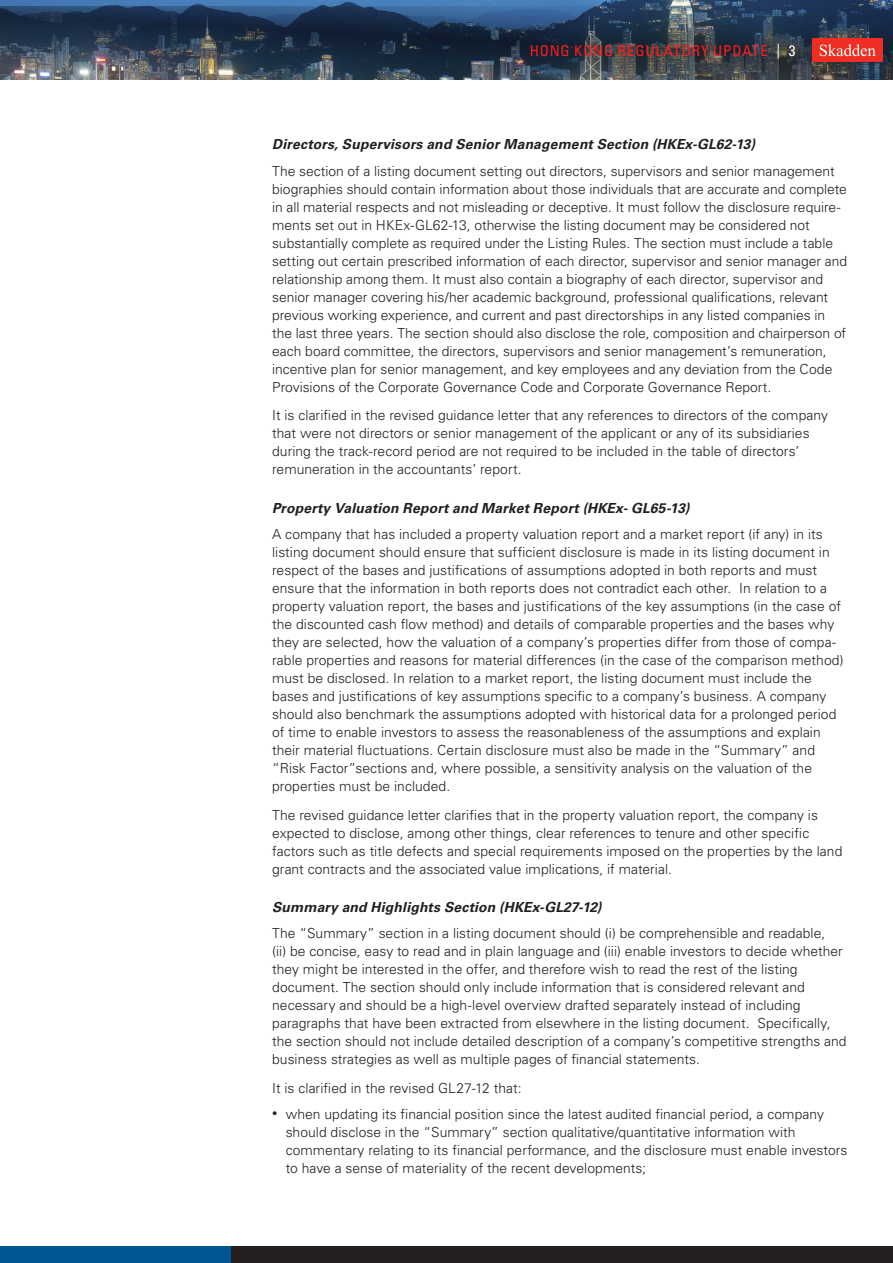
<style>
.page{position:relative;width:893px;height:1263px;background:#fff}
.page>*{position:absolute;margin:0;border:0;box-sizing:border-box;transform-origin:0 0}
.t1{font:condensed 15px "Univers LT Std";letter-spacing:.05em;color:#ff1c1e}
.t2{font:condensed 15px "Univers LT Std";color:#fff}
.t3{font:300 13.8px/18px "Univers LT Std";color:#231f20}
.t4{font:italic 700 13.8px "Univers LT Std";letter-spacing:.015em;color:#231f20}
.s1{font-size:10.5px}
</style>
<div class="page">
<img style="left:0;top:0;width:893px;height:6px">
<img style="left:0;top:6px;width:893px;height:74px">
<div style="left:0;top:1246px;width:893px;height:17px;background:#231f20"></div>
<div style="left:0;top:1246px;width:230px;height:17px;background:#005690"></div>
<div style="left:812px;top:38px;width:71px;height:24px;background:#ee2e22"></div>
<svg style="left:820px;top:44px;width:56px;height:12px"></svg>
<p class="t1" style="left:530px;top:41px;width:21px">HONG</p>
<p class="t1" style="left:574px;top:41px;width:20px">KONG</p>
<p class="t1" style="left:618px;top:41px;width:20px">REGULATORY</p>
<p class="t1" style="left:713px;top:41px;width:20px">UPDATE</p>
<p class="t2" style="left:777px;top:41px;width:20px">| 3</p>
<p class="t4" style="left:272px;top:137px;width:484px">Directors, Supervisors and Senior Management Section (HKEx-GL62-13)</p>
<p class="t3" style="left:272px;top:162px;width:577px">The section of a listing document setting out directors, supervisors and senior management biographies should contain information about those individuals that are accurate and complete in all material respects and not misleading or deceptive. It must follow the disclosure require&shy;ments set out in HKEx-GL62-13, otherwise the listing document may be considered not substantially complete as required under the Listing Rules. The section must include a table setting out certain prescribed information of each director, supervisor and senior manager and relationship among them. It must also contain a biography of each director, supervisor and senior manager covering his/her academic background, professional qualifications, relevant previous working experience, and current and past directorships in any listed companies in the last three years. The section should also disclose the role, composition and chairperson of each board committee, the directors, supervisors and senior management’s remuneration, incentive plan for senior management, and key employees and any deviation from the Code Provisions of the Corporate Governance Code and Corporate Governance Report.</p>
<p class="t3" style="left:272px;top:406px;width:557px">It is clarified in the revised guidance letter that any references to directors of the company that were not directors or senior management of the applicant or any of its subsidiaries during the track-record period are not required to be included in the table of directors’ remuneration in the accountants’ report.</p>
<p class="t4" style="left:272px;top:500px;width:419px">Property Valuation Report and Market Report (HKEx- GL65-13)</p>
<p class="t3" style="left:272px;top:525px;width:573px">A company that has included a property valuation report and a market report (if any) in its listing document should ensure that sufficient disclosure is made in its listing document in respect of the bases and justifications of assumptions adopted in both reports and must ensure that the information in both reports does not contradict each other. In relation to a property valuation report, the bases and justifications of the key assumptions (in the case of the discounted cash flow method) and details of comparable properties and the bases why they are selected, how the valuation of a company’s properties differ from those of compa&shy;rable properties and reasons for material differences (in the case of the comparison method) must be disclosed. In relation to a market report, the listing document must include the bases and justifications of key assumptions specific to a company’s business. A company should also benchmark the assumptions adopted with historical data for a prolonged period of time to enable investors to assess the reasonableness of the assumptions and explain their material fluctuations. Certain disclosure must also be made in the “Summary” and “Risk Factor”sections and, where possible, a sensitivity analysis on the valuation of the properties must be included.</p>
<p class="t3" style="left:272px;top:806px;width:572px">The revised guidance letter clarifies that in the property valuation report, the company is expected to disclose, among other things, clear references to tenure and other specific factors such as title defects and special requirements imposed on the properties by the land grant contracts and the associated value implications, if material.</p>
<p class="t4" style="left:272px;top:899px;width:331px">Summary and Highlights Section (HKEx-GL27-12)</p>
<p class="t3" style="left:272px;top:924px;width:576px">The “Summary” section in a listing document should (i) be comprehensible and readable,<br>(ii) be concise, easy to read and in plain language and (iii) enable investors to decide whether they might be interested in the offer, and therefore wish to read the rest of the listing document. The section should only include information that is considered relevant and necessary and should be a high-level overview drafted separately instead of including paragraphs that have been extracted from elsewhere in the listing document. Specifically, the section should not include detailed description of a company’s competitive strengths and business strategies as well as multiple pages of financial statements.</p>
<p class="t3" style="left:272px;top:1079px;width:251px">It is clarified in the revised GL27-12 that:</p>
<p class="t3" style="left:286px;top:1105px;width:563px;text-indent:-14px"><span class="s1">•</span> when updating its financial position since the latest audited financial period, a company should disclose in the “Summary” section qualitative/quantitative information with commentary relating to its financial performance, and the disclosure must enable investors to have a sense of materiality of the recent developments;</p>
</div>
